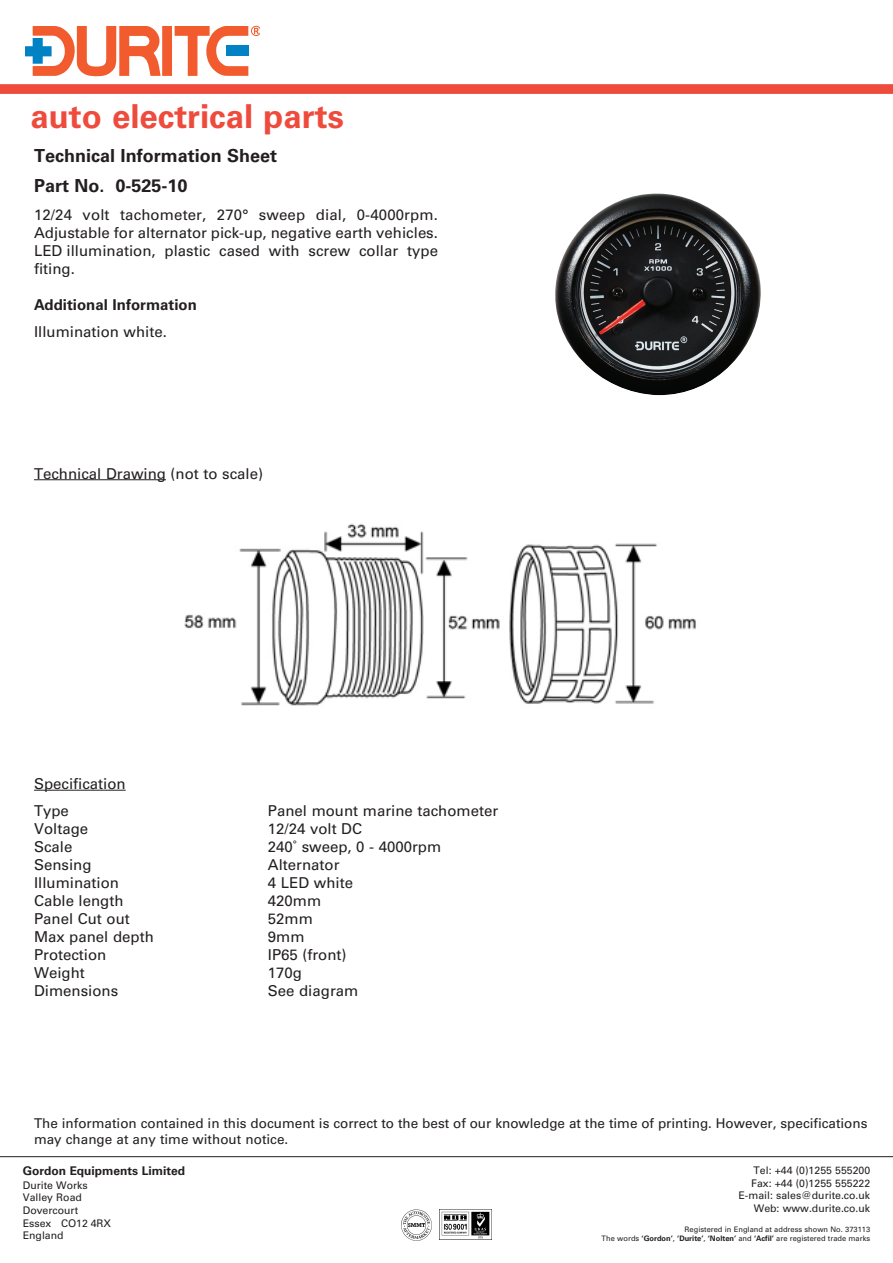
<style>
.page{position:relative;width:893px;height:1263px;background:#fff}
.page>*{position:absolute;margin:0;border:0;box-sizing:border-box;transform-origin:0 0}
.t1{font:700 33px "Univers Com 65";color:#ef4b3d}
.t2{font:700 18px/29.7px "Univers Com 65";color:#231f20}
.t3{font:15px/18px "Univers Com 55 Roman";color:#231f20}
.t4{font:700 15px "Univers Com 65";color:#231f20}
.t5{font:13.5px/16.2px "Univers Com 55 Roman";color:#231f20}
.t6{font:700 12px "Univers Com 65";color:#231f20}
.t7{font:10.5px/12.6px "Univers Com 55 Roman";color:#231f20}
.t8{font:7.5px/9px "Univers Com 55 Roman";color:#231f20;text-align:right}
.s1{font-family:"Univers Com 65";font-weight:700}
</style>
<div class="page">
<div style="left:0;top:84px;width:893px;height:10px;background:#ef4b3d"></div>
<img style="left:401px;top:1209px;width:31px;height:32px">
<img style="left:439px;top:1209px;width:53px;height:31px">
<div style="left:162px;top:26px;width:10px;height:50px;background:#f15b2e"></div>
<svg style="left:175px;top:26px;width:85px;height:50px"></svg>
<svg style="left:26px;top:26px;width:135px;height:50px"></svg>
<hr style="left:0;top:1156px;width:893px;height:1px;background:#231f20">
<img style="left:555px;top:193px;width:206px;height:203px">
<hr style="left:34px;top:790px;width:92px;height:1px;background:#231f20">
<hr style="left:34px;top:479px;width:132px;height:1px;background:#231f20">
<img style="left:184px;top:523px;width:512px;height:183px">
<h1 class="t1" style="left:30px;top:97px;width:315px">auto electrical parts</h1>
<p class="t2" style="left:34px;top:141px;width:245px">Technical Information Sheet<br>Part No. 0-525-10</p>
<p class="t3" style="left:34px;top:206px;width:405px;text-align:justify">12/24 volt tachometer, 270° sweep dial, 0-4000rpm.<br>Adjustable for alternator pick-up, negative earth vehicles.<br>LED illumination, plastic cased with screw collar type fiting.</p>
<p class="t4" style="left:34px;top:296px;width:164px">Additional Information</p>
<p class="t3" style="left:34px;top:323px;width:134px">Illumination white.</p>
<p class="t3" style="left:34px;top:464px;width:231px">Technical Drawing (not to scale)</p>
<p class="t3" style="left:34px;top:770px;width:93px;line-height:27px">Specification<br>Type</p>
<p class="t3" style="left:34px;top:820px;width:121px">Voltage<br>Scale<br>Sensing<br>Illumination<br>Cable length<br>Panel Cut out<br>Max panel depth<br>Protection<br>Weight<br>Dimensions</p>
<p class="t3" style="left:268px;top:802px;width:232px">Panel mount marine tachometer<br>12/24 volt DC<br>240˚ sweep, 0 - 4000rpm<br>Alternator<br>4 LED white<br>420mm<br>52mm<br>9mm<br>IP65 (front)<br>170g<br>See diagram</p>
<p class="t5" style="left:34px;top:1115px;width:835px">The information contained in this document is correct to the best of our knowledge at the time of printing. However, specifications may change at any time without notice.</p>
<p class="t6" style="left:23px;top:1164px;width:164px">Gordon Equipments Limited</p>
<p class="t7" style="left:23px;top:1179px;width:90px">Durite Works<br>Valley Road<br>Dovercourt<br>Essex CO12 4RX<br>England</p>
<p class="t7" style="left:738px;top:1164px;width:133px;text-align:right">Tel: +44 (0)1255 555200<br>Fax: +44 (0)1255 555222<br>E-mail: sales@durite.co.uk<br>Web: www.durite.co.uk</p>
<p class="t8" style="left:602px;top:1224px;width:270px">Registered in England at address shown No. 373113<br>The words <span class="s1">‘Gordon’</span>, <span class="s1">‘Durite’</span>, <span class="s1">‘Nolten’</span> and <span class="s1">‘Acfil’</span> are registered trade marks</p>
</div>
